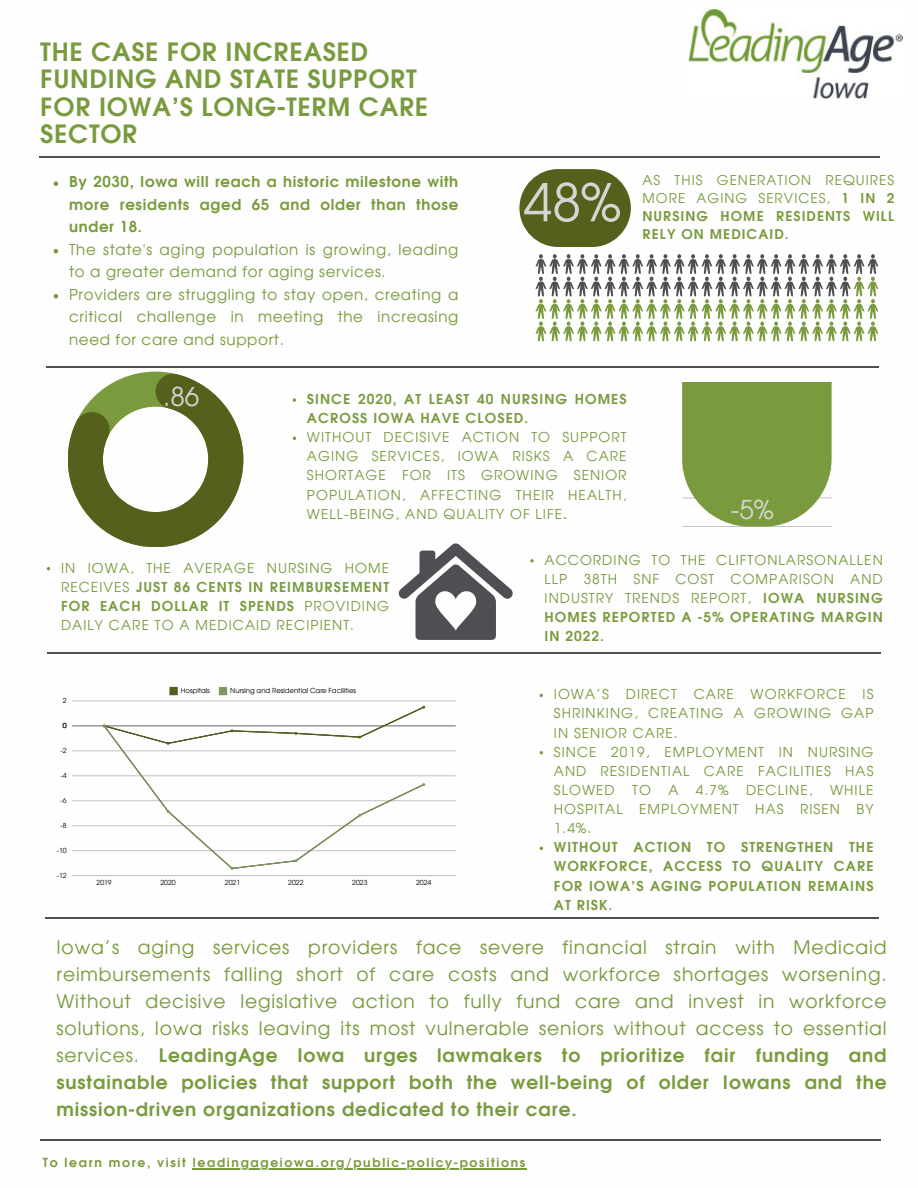
<style>
.page{position:relative;width:918px;height:1188px;background:#fff}
.page>*{position:absolute;margin:0;border:0;box-sizing:border-box;transform-origin:0 0}
.t1{font:51.9px "Evolventa";color:#d5d6d2}
.t2{font:26.1px "Evolventa";color:#d5d6d2}
.t3{font:700 25.2px/27.5px "Evolventa";letter-spacing:.03em;color:#799a3d}
.t4{font:18.6px/27px "Evolventa";letter-spacing:.045em;color:#799a3d;text-align:justify}
.t5{font:15px/22.5px "Evolventa";letter-spacing:.045em;color:#799a3d}
.t6{font:700 15px/22.5px "Evolventa";letter-spacing:.045em;color:#799a3d;text-align:justify}
.t7{font:13.65px/19.2px "Evolventa";letter-spacing:.08em;color:#799a3d;text-align:justify}
.t8{font:700 13.65px/19.2px "Evolventa";letter-spacing:.08em;color:#799a3d}
.t9{font:700 13.5px/18px "Evolventa";letter-spacing:.08em;color:#799a3d;text-align:justify}
.t10{font:700 12.45px "Evolventa";letter-spacing:.135em;color:#799a3d}
.t11{font:6.9px "Evolventa";color:#000}
.s1{font-weight:400}
.s2{font-weight:700}
</style>
<div class="page">
<hr style="left:39px;top:156px;width:840px;height:2px;background:#4d4f53">
<hr style="left:46px;top:366px;width:833px;height:1px;background:#4d4f53">
<hr style="left:47px;top:652px;width:833px;height:1px;background:#4d4f53">
<svg style="left:535px;top:254px;width:343px;height:65px"></svg>
<hr style="left:40px;top:1139px;width:841px;height:1px;background:#4d4f53">
<svg style="left:68px;top:372px;width:175px;height:175px"></svg>
<svg style="left:682px;top:383px;width:150px;height:144px;background:#85a34f"></svg>
<svg style="left:398px;top:543px;width:115px;height:97px"></svg>
<img style="left:688px;top:9px;width:215px;height:90px">
<div style="left:519px;top:169px;width:112px;height:78px;background:#55601c;border-radius:39px"></div>
<hr style="left:193px;top:1168px;width:334px;height:1px;background:#799a3d">
<svg style="left:54px;top:181px;width:4px;height:5px"></svg>
<svg style="left:54px;top:249px;width:4px;height:4px"></svg>
<svg style="left:54px;top:294px;width:4px;height:4px"></svg>
<svg style="left:530px;top:559px;width:4px;height:4px"></svg>
<svg style="left:293px;top:398px;width:3px;height:4px"></svg>
<hr style="left:45px;top:918px;width:834px;height:1px;background:#4d4f53">
<div style="left:169px;top:687px;width:9px;height:8px;background:#55601c"></div>
<div style="left:219px;top:687px;width:8px;height:8px;background:#81995b"></div>
<hr style="left:72px;top:875px;width:384px;height:1px;background:#c8c8c8">
<hr style="left:72px;top:850px;width:384px;height:1px;background:#cbcbcb">
<hr style="left:72px;top:825px;width:384px;height:1px;background:#cdcdcd">
<hr style="left:72px;top:801px;width:384px;height:1px;background:#ededed">
<hr style="left:72px;top:776px;width:384px;height:1px;background:#eaeaea">
<hr style="left:72px;top:751px;width:384px;height:1px;background:#e8e8e8">
<hr style="left:72px;top:726px;width:384px;height:1px;background:#c2c2c2">
<hr style="left:72px;top:701px;width:384px;height:1px;background:#e3e3e3">
<svg style="left:102px;top:705px;width:323px;height:165px"></svg>
<h6 class="t3" style="left:40px;top:40px;width:389px">THE CASE FOR INCREASED<br>FUNDING AND STATE SUPPORT<br>FOR IOWA’S LONG-TERM CARE<br>SECTOR</h6>
<h1 class="t6" style="left:69px;top:171px;width:391px">By 2030, Iowa will reach a historic milestone with more residents aged 65 and older than those under 18.</h1>
<p class="t5" style="left:69px;top:239px;width:391px">The state's aging population is growing, leading to a greater demand for aging services.</p>
<p class="t5" style="left:69px;top:284px;width:391px;text-align:justify">Providers are struggling to stay open, creating a critical challenge in meeting the increasing need for care and support.</p>
<h2 class="t1" style="left:524px;top:180px;width:99px">48%</h2>
<p class="t9" style="left:643px;top:172px;width:253px"><span class="s1">AS THIS GENERATION REQUIRES MORE AGING SERVICES,</span> 1 IN 2<br>NURSING HOME RESIDENTS WILL RELY ON MEDICAID.</p>
<p class="t2" style="left:163px;top:385px;width:38px">.86</p>
<p class="t8" style="left:307px;top:390px;width:321px">SINCE 2020, AT LEAST 40 NURSING HOMES<br>ACROSS IOWA HAVE CLOSED.</p>
<h3 class="t7" style="left:307px;top:429px;width:321px">WITHOUT DECISIVE ACTION TO SUPPORT AGING SERVICES, IOWA RISKS A CARE SHORTAGE FOR ITS GROWING SENIOR POPULATION, AFFECTING THEIR HEALTH, WELL-BEING, AND QUALITY OF LIFE<span class="s2">.</span></h3>
<p class="t2" style="left:731px;top:498px;width:45px">-5%</p>
<h3 class="t7" style="left:545px;top:551px;width:340px">ACCORDING TO THE CLIFTONLARSONALLEN LLP 38TH SNF COST COMPARISON AND INDUSTRY TRENDS REPORT, <span class="s2">IOWA NURSING HOMES REPORTED A -5% OPERATING MARGIN IN 2022.</span></h3>
<p class="t7" style="left:61px;top:559px;width:330px">IN IOWA, THE AVERAGE NURSING HOME RECEIVES <span class="s2">JUST 86 CENTS IN REIMBURSEMENT FOR EACH DOLLAR IT SPENDS</span> PROVIDING DAILY CARE TO A MEDICAID RECIPIENT.</p>
<p class="t11" style="left:181px;top:687px;width:30px">Hospitals</p>
<p class="t11" style="left:230px;top:687px;width:127px">Nursing and Residential Care Facilities</p>
<p class="t11" style="left:63px;top:698px;width:5px">2</p>
<p class="t7" style="left:554px;top:686px;width:321px">IOWA’S DIRECT CARE WORKFORCE IS SHRINKING, CREATING A GROWING GAP IN SENIOR CARE.</p>
<p class="t7" style="left:554px;top:743px;width:321px">SINCE 2019, EMPLOYMENT IN NURSING AND RESIDENTIAL CARE FACILITIES HAS SLOWED</p>
<p class="t11" style="left:63px;top:723px;width:5px">0</p>
<p class="t11" style="left:61px;top:748px;width:8px">-2</p>
<p class="t11" style="left:61px;top:773px;width:8px">-4</p>
<p class="t11" style="left:61px;top:798px;width:8px">-6</p>
<p class="t11" style="left:61px;top:823px;width:8px">-8</p>
<p class="t11" style="left:57px;top:848px;width:11px">-10</p>
<p class="t11" style="left:57px;top:873px;width:11px">-12</p>
<p class="t7" style="left:632px;top:781px;width:20px">TO</p>
<p class="t7" style="left:668px;top:781px;width:12px">A</p>
<p class="t7" style="left:696px;top:781px;width:34px">4.7%</p>
<p class="t7" style="left:746px;top:781px;width:68px">DECLINE,</p>
<p class="t7" style="left:554px;top:781px;width:321px;text-indent:276px">WHILE HOSPITAL EMPLOYMENT HAS RISEN BY 1.4%.</p>
<p class="t8" style="left:554px;top:839px;width:321px;text-align:justify">WITHOUT ACTION TO STRENGTHEN THE WORKFORCE, ACCESS TO QUALITY CARE FOR IOWA’S AGING POPULATION REMAINS AT RISK.</p>
<p class="t11" style="left:97px;top:879px;width:17px">2019</p>
<p class="t11" style="left:160px;top:879px;width:17px">2020</p>
<p class="t11" style="left:225px;top:879px;width:17px">2021</p>
<p class="t11" style="left:288px;top:879px;width:17px">2022</p>
<p class="t11" style="left:352px;top:879px;width:17px">2023</p>
<p class="t11" style="left:416px;top:879px;width:17px">2024</p>
<p class="t4" style="left:57px;top:935px;width:832px">Iowa’s aging services providers face severe financial strain with Medicaid reimbursements falling short of care costs and workforce shortages worsening.<br>Without decisive legislative action to fully fund care and invest in workforce solutions, Iowa risks leaving its most vulnerable seniors without access to essential services. <span class="s2">LeadingAge Iowa urges lawmakers to prioritize fair funding and sustainable policies that support both the well-being of older Iowans and the mission-driven organizations dedicated to their care.</span></p>
<p class="t10" style="left:43px;top:1157px;width:145px">To learn more, visit</p>
<p class="t10" style="left:193px;top:1157px;width:334px">leadingageiowa.org/public-policy-positions</p>
</div>
